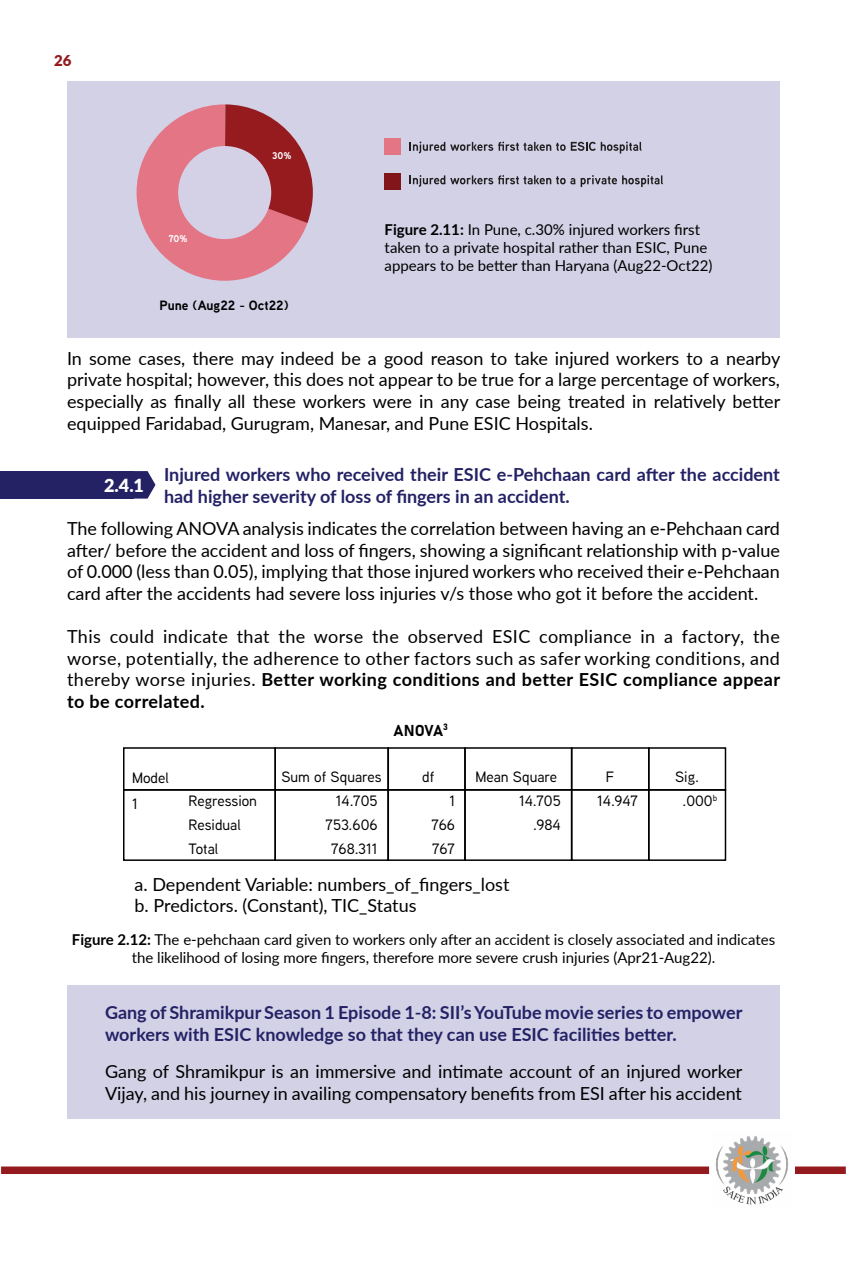
<style>
.page{position:relative;width:846px;height:1263px;background:#fff}
.page>*{position:absolute;margin:0;border:0;box-sizing:border-box;transform-origin:0 0}
.t1{font:18px/21.6px "Lato";color:#000;text-align:justify}
.t2{font:700 18px/21.6px "Lato";color:#242265}
.t3{font:900 18px "Lato";color:#fff}
.t4{font:15.6px "Bahnschrift";letter-spacing:-.005em;color:#000}
.t5{font:15px/18px "Lato";color:#000;text-align:center}
.t6{font:500 15px/24px "Aaux Next";color:#000}
.t7{font:900 15px "Lato";color:#941a1d}
.t8{font:700 13.5px "Aaux Next";color:#000}
.t9{font:700 9.75px "Aaux Next";color:#fff}
.s1{font-weight:700}
</style>
<div class="page">
<div style="left:795px;top:1166px;width:51px;height:8px;background:#941a1d"></div>
<div style="left:1px;top:1166px;width:708px;height:8px;background:#941a1d"></div>
<img style="left:716px;top:1136px;width:72px;height:69px">
<svg style="left:134px;top:471px;width:22px;height:28px"></svg>
<div style="left:0;top:471px;width:134px;height:28px;background:#242265"></div>
<div style="left:67px;top:81px;width:713px;height:256px;background:#d2d1e6"></div>
<svg style="left:410px;top:175px;width:253px;height:12px"></svg>
<div style="left:385px;top:173px;width:16px;height:17px;background:#811519"></div>
<svg style="left:410px;top:142px;width:232px;height:12px"></svg>
<div style="left:385px;top:138px;width:16px;height:17px;background:#e37585"></div>
<div style="left:67px;top:985px;width:713px;height:134px;background:#d2d1e6"></div>
<svg style="left:137px;top:104px;width:176px;height:177px"></svg>
<div style="left:178px;top:146px;width:93px;height:93px;background:#d4d1e6;border-radius:50%"></div>
<div style="left:387px;top:747px;width:79px;height:43px;border:2px solid #000"></div>
<div style="left:648px;top:747px;width:78px;height:43px;border:2px solid #000"></div>
<div style="left:123px;top:789px;width:153px;height:72px;border:2px solid #000"></div>
<div style="left:274px;top:789px;width:115px;height:72px;border:2px solid #000"></div>
<div style="left:387px;top:789px;width:79px;height:72px;border:2px solid #000"></div>
<div style="left:464px;top:789px;width:108px;height:72px;border:2px solid #000"></div>
<div style="left:571px;top:789px;width:79px;height:72px;border:2px solid #000"></div>
<div style="left:648px;top:789px;width:78px;height:72px;border:2px solid #000"></div>
<p class="t7" style="left:54px;top:49px;width:19px">26</p>
<p class="t9" style="left:169px;top:232px;width:21px">70%</p>
<p class="t9" style="left:272px;top:149px;width:21px">30%</p>
<p class="t8" style="left:159px;top:296px;width:131px">Pune (Aug22 - Oct22)</p>
<p class="t5" style="left:385px;top:220px;width:329px;text-align:left"><span class="s1">Figure 2.11:</span> In Pune, c.30% injured workers first taken to a private hospital rather than ESIC, Pune appears to be better than Haryana (Aug22-Oct22)</p>
<p class="t1" style="left:67px;top:347px;width:715px">In some cases, there may indeed be a good reason to take injured workers to a nearby private hospital; however, this does not appear to be true for a large percentage of workers, especially as finally all these workers were in any case being treated in relatively better equipped Faridabad, Gurugram, Manesar, and Pune ESIC Hospitals.</p>
<p class="t3" style="left:104px;top:472px;width:41px">2.4.1</p>
<p class="t2" style="left:164px;top:463px;width:617px">Injured workers who received their ESIC e-Pehchaan card after the accident had higher severity of loss of fingers in an accident.</p>
<p class="t1" style="left:67px;top:517px;width:714px">The following ANOVA analysis indicates the correlation between having an e-Pehchaan card after/ before the accident and loss of fingers, showing a significant relationship with p-value of 0.000 (less than 0.05), implying that those injured workers who received their e-Pehchaan card after the accidents had severe loss injuries v/s those who got it before the accident.</p>
<p class="t1" style="left:67px;top:625px;width:715px">This could indicate that the worse the observed ESIC compliance in a factory, the worse, potentially, the adherence to other factors such as safer working conditions, and thereby worse injuries. <span class="s1">Better working conditions and better ESIC compliance appear to be correlated.</span></p>
<p class="t6" style="left:132px;top:765px;width:38px;line-height:26px">Model<br>1</p>
<p class="t4" style="left:394px;top:720px;width:56px">ANOVA<sup>3</sup></p>
<p class="t6" style="left:282px;top:765px;width:102px">Sum of Squares</p>
<p class="t6" style="left:422px;top:765px;width:14px">df</p>
<p class="t6" style="left:475px;top:765px;width:83px">Mean Square</p>
<p class="t6" style="left:606px;top:765px;width:10px">F</p>
<p class="t6" style="left:675px;top:765px;width:25px">Sig.</p>
<p class="t6" style="left:189px;top:788px;width:70px">Regression<br>Residual<br>Total</p>
<p class="t6" style="left:326px;top:788px;width:53px;text-align:right">14.705<br>753.606<br>768.311</p>
<p class="t6" style="left:431px;top:788px;width:25px;text-align:justify;text-indent:18px">1<br>766<br>767</p>
<p class="t6" style="left:519px;top:788px;width:43px;text-align:right">14.705 .984</p>
<p class="t6" style="left:597px;top:788px;width:42px">14.947</p>
<p class="t6" style="left:683px;top:788px;width:36px">.000<sup>b</sup></p>
<p class="t1" style="left:135px;top:872px;width:376px">a. Dependent Variable: numbers_of_fingers_lost b. Predictors. (Constant), TIC_Status</p>
<p class="t5" style="left:72px;top:930px;width:705px"><span class="s1">Figure 2.12:</span> The e-pehchaan card given to workers only after an accident is closely associated and indicates the likelihood of losing more fingers, therefore more severe crush injuries (Apr21-Aug22).</p>
<p class="t2" style="left:105px;top:1001px;width:639px">Gang of Shramikpur Season 1 Episode 1-8: SII’s YouTube movie series to empower workers with ESIC knowledge so that they can use ESIC facilities better.</p>
<p class="t1" style="left:105px;top:1060px;width:639px">Gang of Shramikpur is an immersive and intimate account of an injured worker<br>Vijay, and his journey in availing compensatory benefits from ESI after his accident</p>
</div>
